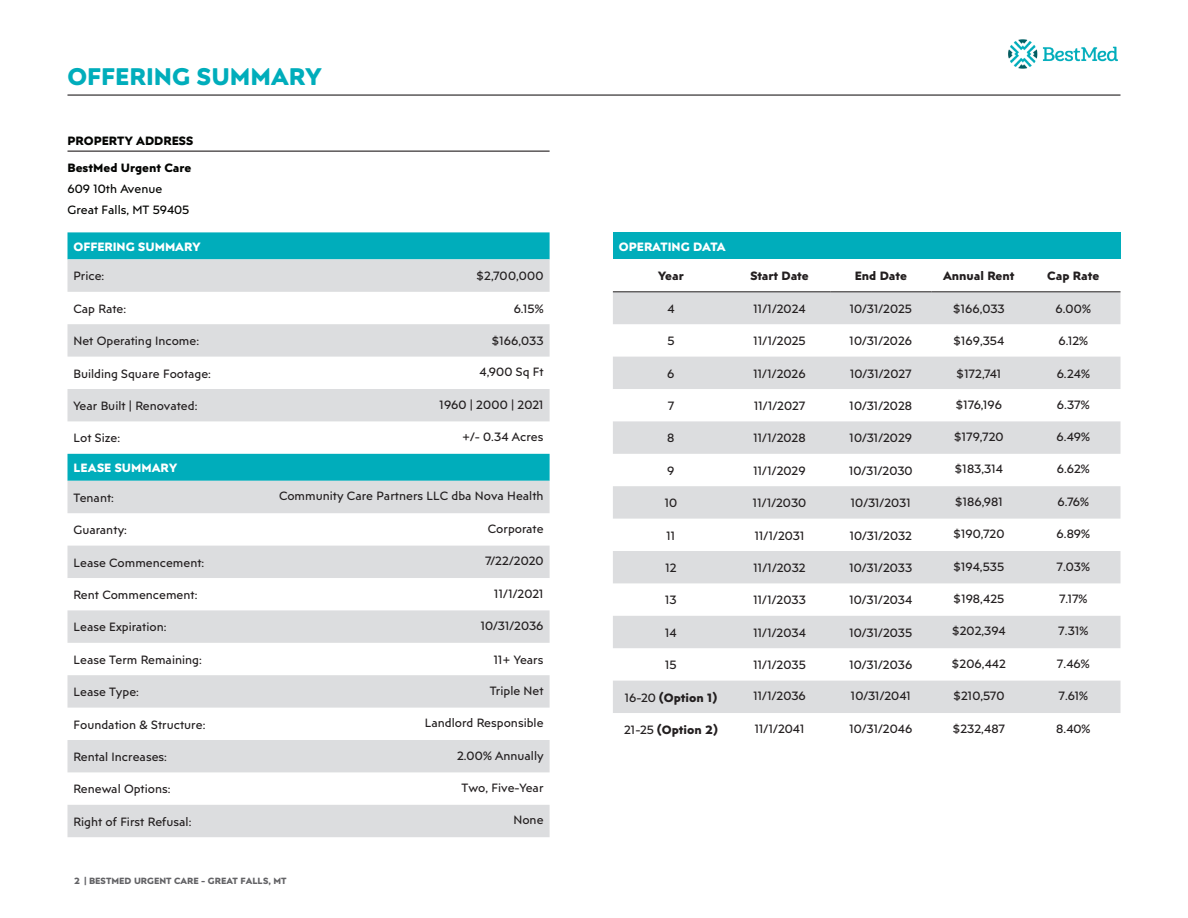
<style>
.page{position:relative;width:1188px;height:918px;background:#fff}
.page>*{position:absolute;margin:0;border:0;box-sizing:border-box;transform-origin:0 0}
.t1{font:700 24px "Posterama Text";color:#00adbb}
.t2{font:12px "Posterama Text";color:#231f20}
.t3{font:700 12px "Posterama Text";color:#231f20}
.t4{font:700 12px "Posterama Text";color:#fff}
.t5{font:700 12px "Posterama Text";color:#040503}
.t6{font:12px/21px "Posterama Text";color:#040503}
.t7{font:700 9px "Posterama Text";color:#636366}
.s1{font-weight:400}
</style>
<div class="page">
<hr style="left:68px;top:94px;width:1052px;height:2px;background:#231f20">
<img style="left:1008px;top:39px;width:110px;height:30px">
<div style="left:68px;top:232px;width:482px;height:27px;background:#00adbb"></div>
<svg style="left:68px;top:259px;width:482px;height:578px;fill:#dcdddf"></svg>
<hr style="left:68px;top:151px;width:482px;height:1px;background:#231f20">
<div style="left:613px;top:232px;width:507px;height:27px;background:#00adbb"></div>
<svg style="left:613px;top:292px;width:507px;height:421px;fill:#dcdddf"></svg>
<hr style="left:613px;top:291px;width:116px;height:1px;background:#231f20">
<hr style="left:729px;top:291px;width:101px;height:1px;background:#231f20">
<hr style="left:830px;top:291px;width:102px;height:1px;background:#231f20">
<hr style="left:932px;top:291px;width:94px;height:1px;background:#231f20">
<hr style="left:1026px;top:291px;width:94px;height:1px;background:#231f20">
<h1 class="t1" style="left:68px;top:60px;width:256px">OFFERING SUMMARY</h1>
<p class="t5" style="left:68px;top:132px;width:127px">PROPERTY ADDRESS</p>
<p class="t5" style="left:68px;top:160px;width:126px">BestMed Urgent Care</p>
<p class="t6" style="left:68px;top:178px;width:123px">609 10th Avenue<br>Great Falls, MT 59405</p>
<p class="t4" style="left:74px;top:238px;width:129px">OFFERING SUMMARY</p>
<p class="t2" style="left:74px;top:269px;width:32px">Price:</p>
<p class="t2" style="left:476px;top:269px;width:69px">$2,700,000</p>
<p class="t2" style="left:74px;top:301px;width:54px">Cap Rate:</p>
<p class="t2" style="left:514px;top:301px;width:31px">6.15%</p>
<p class="t2" style="left:74px;top:333px;width:127px">Net Operating Income:</p>
<p class="t2" style="left:491px;top:333px;width:54px">$166,033</p>
<p class="t2" style="left:74px;top:366px;width:139px">Building Square Footage:</p>
<p class="t2" style="left:480px;top:364px;width:66px">4,900 Sq Ft</p>
<p class="t2" style="left:74px;top:398px;width:125px">Year Built | Renovated:</p>
<p class="t2" style="left:440px;top:397px;width:105px">1960 | 2000 | 2021</p>
<p class="t2" style="left:74px;top:431px;width:48px">Lot Size:</p>
<p class="t2" style="left:462px;top:429px;width:83px">+/- 0.34 Acres</p>
<p class="t4" style="left:74px;top:460px;width:105px">LEASE SUMMARY</p>
<p class="t2" style="left:74px;top:490px;width:42px">Tenant:</p>
<p class="t2" style="left:279px;top:488px;width:266px">Community Care Partners LLC dba Nova Health</p>
<p class="t2" style="left:74px;top:522px;width:55px">Guaranty:</p>
<p class="t2" style="left:488px;top:521px;width:57px">Corporate</p>
<p class="t2" style="left:74px;top:555px;width:132px">Lease Commencement:</p>
<p class="t2" style="left:485px;top:553px;width:60px">7/22/2020</p>
<p class="t2" style="left:74px;top:587px;width:125px">Rent Commencement:</p>
<p class="t2" style="left:494px;top:586px;width:51px">11/1/2021</p>
<p class="t2" style="left:74px;top:620px;width:94px">Lease Expiration:</p>
<p class="t2" style="left:481px;top:618px;width:64px">10/31/2036</p>
<p class="t2" style="left:74px;top:652px;width:130px">Lease Term Remaining:</p>
<p class="t2" style="left:494px;top:652px;width:51px">11+ Years</p>
<p class="t2" style="left:74px;top:684px;width:67px">Lease Type:</p>
<p class="t2" style="left:490px;top:683px;width:55px">Triple Net</p>
<p class="t2" style="left:74px;top:717px;width:133px">Foundation &amp; Structure:</p>
<p class="t2" style="left:425px;top:715px;width:120px">Landlord Responsible</p>
<p class="t2" style="left:74px;top:749px;width:95px">Rental Increases:</p>
<p class="t2" style="left:457px;top:748px;width:88px">2.00% Annually</p>
<p class="t2" style="left:74px;top:782px;width:99px">Renewal Options:</p>
<p class="t2" style="left:462px;top:780px;width:83px">Two, Five-Year</p>
<p class="t2" style="left:74px;top:814px;width:119px">Right of First Refusal:</p>
<p class="t2" style="left:513px;top:812px;width:32px">None</p>
<p class="t7" style="left:74px;top:875px;width:214px">2 | BESTMED URGENT CARE - GREAT FALLS, MT</p>
<p class="t4" style="left:619px;top:238px;width:108px">OPERATING DATA</p>
<p class="t3" style="left:658px;top:268px;width:27px">Year</p>
<p class="t3" style="left:750px;top:268px;width:60px">Start Date</p>
<p class="t3" style="left:855px;top:268px;width:54px">End Date</p>
<p class="t3" style="left:943px;top:268px;width:73px">Annual Rent</p>
<p class="t3" style="left:1047px;top:268px;width:53px">Cap Rate</p>
<p class="t2" style="left:667px;top:301px;width:9px">4</p>
<p class="t2" style="left:754px;top:301px;width:54px">11/1/2024</p>
<p class="t2" style="left:850px;top:301px;width:64px">10/31/2025</p>
<p class="t2" style="left:953px;top:301px;width:54px">$166,033</p>
<p class="t2" style="left:1056px;top:301px;width:37px">6.00%</p>
<p class="t2" style="left:667px;top:333px;width:9px">5</p>
<p class="t2" style="left:754px;top:333px;width:53px">11/1/2025</p>
<p class="t2" style="left:850px;top:333px;width:64px">10/31/2026</p>
<p class="t2" style="left:953px;top:333px;width:53px">$169,354</p>
<p class="t2" style="left:1058px;top:333px;width:31px">6.12%</p>
<p class="t2" style="left:667px;top:366px;width:9px">6</p>
<p class="t2" style="left:754px;top:366px;width:54px">11/1/2026</p>
<p class="t2" style="left:850px;top:366px;width:63px">10/31/2027</p>
<p class="t2" style="left:956px;top:366px;width:46px">$172,741</p>
<p class="t2" style="left:1057px;top:366px;width:35px">6.24%</p>
<p class="t2" style="left:668px;top:398px;width:8px">7</p>
<p class="t2" style="left:754px;top:398px;width:53px">11/1/2027</p>
<p class="t2" style="left:850px;top:398px;width:64px">10/31/2028</p>
<p class="t2" style="left:956px;top:397px;width:48px">$176,196</p>
<p class="t2" style="left:1057px;top:397px;width:34px">6.37%</p>
<p class="t2" style="left:667px;top:431px;width:9px">8</p>
<p class="t2" style="left:754px;top:431px;width:54px">11/1/2028</p>
<p class="t2" style="left:850px;top:431px;width:64px">10/31/2029</p>
<p class="t2" style="left:954px;top:429px;width:51px">$179,720</p>
<p class="t2" style="left:1057px;top:429px;width:35px">6.49%</p>
<p class="t2" style="left:667px;top:463px;width:9px">9</p>
<p class="t2" style="left:754px;top:463px;width:54px">11/1/2029</p>
<p class="t2" style="left:849px;top:463px;width:65px">10/31/2030</p>
<p class="t2" style="left:955px;top:461px;width:50px">$183,314</p>
<p class="t2" style="left:1057px;top:461px;width:34px">6.62%</p>
<p class="t2" style="left:665px;top:495px;width:14px">10</p>
<p class="t2" style="left:753px;top:495px;width:55px">11/1/2030</p>
<p class="t2" style="left:851px;top:495px;width:61px">10/31/2031</p>
<p class="t2" style="left:955px;top:494px;width:49px">$186,981</p>
<p class="t2" style="left:1058px;top:494px;width:33px">6.76%</p>
<p class="t2" style="left:667px;top:528px;width:10px">11</p>
<p class="t2" style="left:755px;top:528px;width:51px">11/1/2031</p>
<p class="t2" style="left:850px;top:528px;width:64px">10/31/2032</p>
<p class="t2" style="left:953px;top:526px;width:53px">$190,720</p>
<p class="t2" style="left:1057px;top:526px;width:35px">6.89%</p>
<p class="t2" style="left:665px;top:560px;width:13px">12</p>
<p class="t2" style="left:754px;top:560px;width:54px">11/1/2032</p>
<p class="t2" style="left:850px;top:560px;width:64px">10/31/2033</p>
<p class="t2" style="left:953px;top:559px;width:53px">$194,535</p>
<p class="t2" style="left:1057px;top:559px;width:35px">7.03%</p>
<p class="t2" style="left:665px;top:593px;width:13px">13</p>
<p class="t2" style="left:753px;top:593px;width:54px">11/1/2033</p>
<p class="t2" style="left:850px;top:593px;width:64px">10/31/2034</p>
<p class="t2" style="left:953px;top:591px;width:52px">$198,425</p>
<p class="t2" style="left:1059px;top:591px;width:30px">7.17%</p>
<p class="t2" style="left:665px;top:625px;width:13px">14</p>
<p class="t2" style="left:753px;top:625px;width:54px">11/1/2034</p>
<p class="t2" style="left:850px;top:625px;width:64px">10/31/2035</p>
<p class="t2" style="left:952px;top:623px;width:55px">$202,394</p>
<p class="t2" style="left:1058px;top:623px;width:31px">7.31%</p>
<p class="t2" style="left:665px;top:657px;width:13px">15</p>
<p class="t2" style="left:753px;top:657px;width:54px">11/1/2035</p>
<p class="t2" style="left:849px;top:657px;width:64px">10/31/2036</p>
<p class="t2" style="left:952px;top:656px;width:56px">$206,442</p>
<p class="t2" style="left:1057px;top:656px;width:34px">7.46%</p>
<p class="t3" style="left:625px;top:689px;width:94px"><span class="s1">16-20</span> (Option 1)</p>
<p class="t2" style="left:753px;top:688px;width:54px">11/1/2036</p>
<p class="t2" style="left:851px;top:688px;width:61px">10/31/2041</p>
<p class="t2" style="left:953px;top:688px;width:53px">$210,570</p>
<p class="t2" style="left:1058px;top:688px;width:31px">7.61%</p>
<p class="t3" style="left:624px;top:722px;width:95px"><span class="s1">21-25</span> (Option 2)</p>
<p class="t2" style="left:755px;top:721px;width:51px">11/1/2041</p>
<p class="t2" style="left:849px;top:721px;width:64px">10/31/2046</p>
<p class="t2" style="left:952px;top:721px;width:54px">$232,487</p>
<p class="t2" style="left:1056px;top:721px;width:36px">8.40%</p>
</div>
